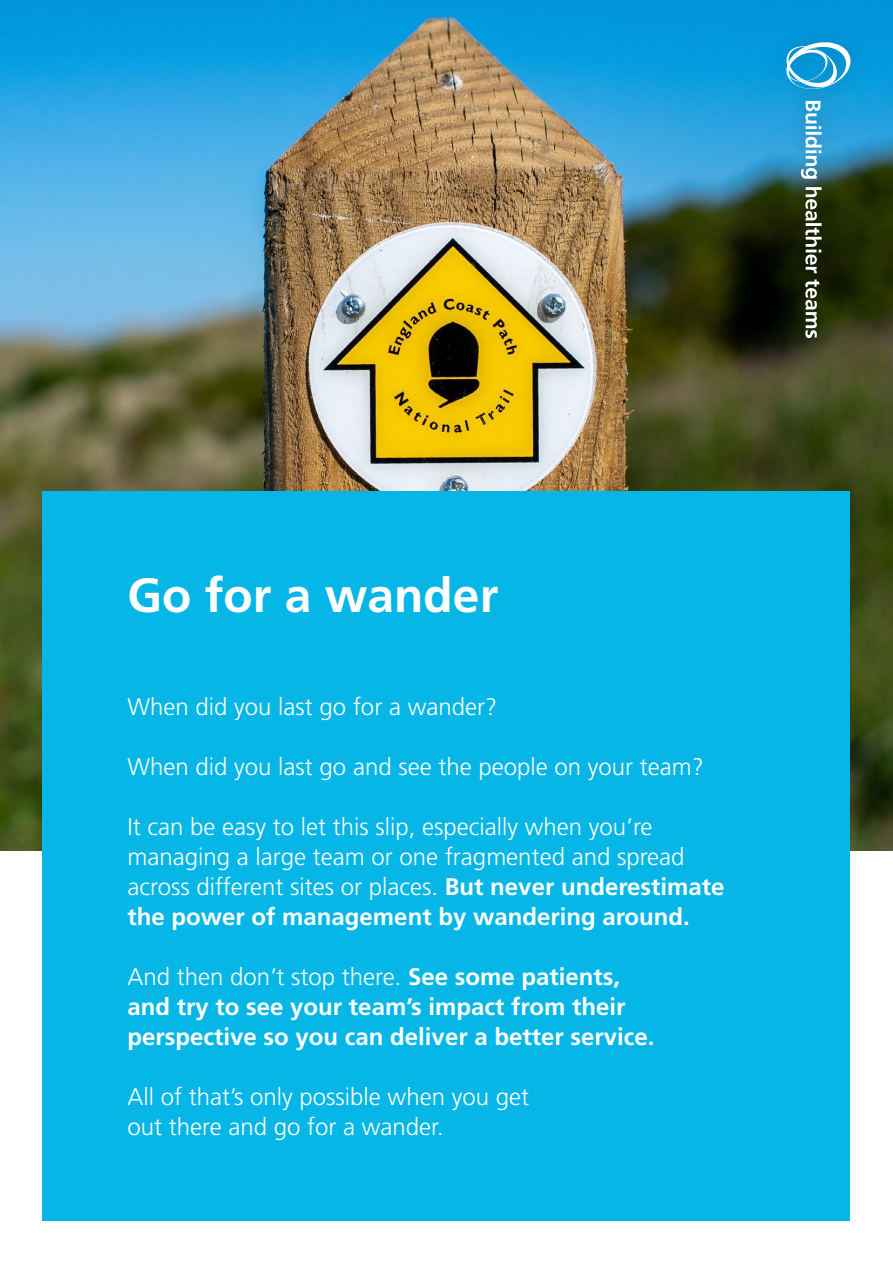
<style>
.page{position:relative;width:893px;height:1263px;background:#fff}
.page>*{position:absolute;margin:0;border:0;box-sizing:border-box;transform-origin:0 0}
.t1{font:700 48px "Frutiger LT Std";color:#fff}
.t2{font:300 24px/30px "Frutiger LT Std";color:#fff}
.t3{font:700 24px/30px "Frutiger LT Std";color:#fff}
.s1{font-weight:700}
.s2{font-weight:300}
</style>
<div class="page">
<img style="left:0;top:0;width:893px;height:850px">
<div style="left:767px;top:23px;width:103px;height:334px;background:#231f20;opacity:.25"></div>
<svg style="left:782px;top:40px;width:73px;height:51px"></svg>
<svg style="left:801px;top:101px;width:21px;height:78px"></svg>
<svg style="left:805px;top:187px;width:17px;height:86px"></svg>
<svg style="left:805px;top:279px;width:15px;height:59px"></svg>
<div style="left:43px;top:491px;width:807px;height:729px;background:#06b6e7"></div>
<p class="t1" style="left:128px;top:567px;width:372px">Go for a wander</p>
<p class="t2" style="left:128px;top:692px;width:371px">When did you last go for a wander?</p>
<p class="t2" style="left:128px;top:752px;width:578px">When did you last go and see the people on your team?</p>
<p class="t2" style="left:128px;top:812px;width:599px">It can be easy to let this slip, especially when you’re managing a large team or one fragmented and spread across different sites or places. <span class="s1">But never underestimate the power of management by wandering around.</span></p>
<p class="t3" style="left:128px;top:962px;width:528px"><span class="s2">And then don’t stop there.</span> See some patients, and try to see your team’s impact from their perspective so you can deliver a better service.</p>
<p class="t2" style="left:128px;top:1082px;width:403px">All of that’s only possible when you get out there and go for a wander.</p>
</div>
